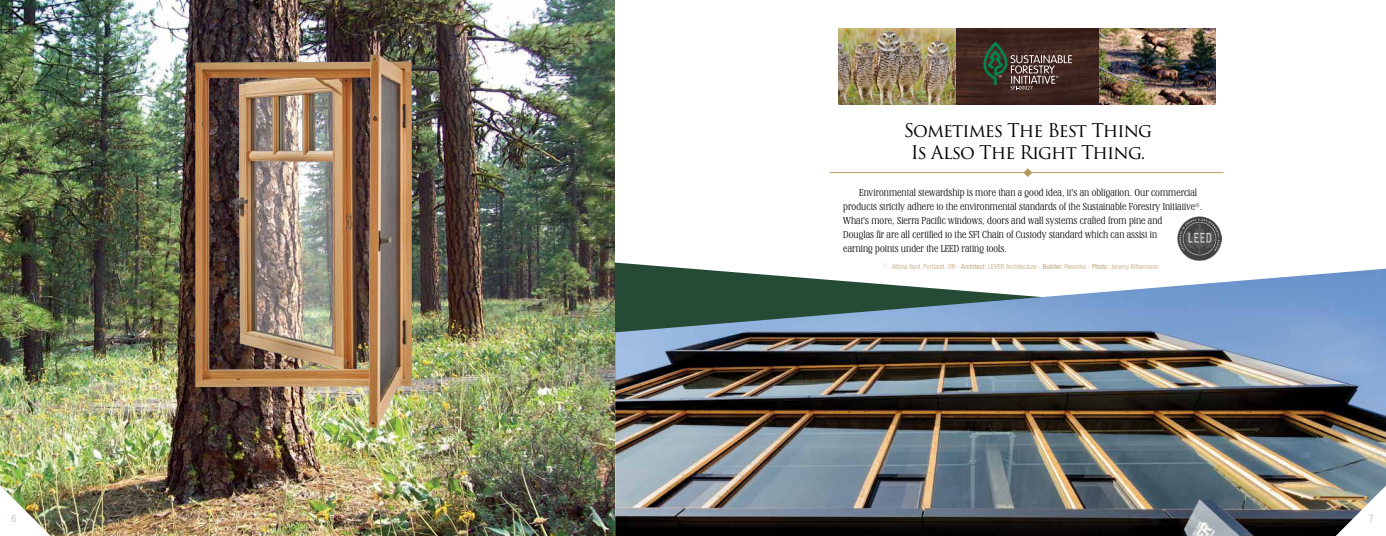
<style>
.page{position:relative;width:1386px;height:536px;background:#fff}
.page>*{position:absolute;margin:0;border:0;box-sizing:border-box;transform-origin:0 0}
.t1{font:18.38px/21.9px "Trajan Pro 3";letter-spacing:-.05em;color:#000;text-align:center}
.t2{font:300 10.5px/14px "Stirling";color:#000}
.t3{font:condensed 10.5px "Helvetica Neue";color:#d1c8c4}
.t4{font:300 condensed 7px "Helvetica Neue";letter-spacing:.01em;color:#bda576}
.t5{font:100 condensed 7px "Helvetica Neue";color:#bda576}
.s1{font-weight:400}
</style>
<div class="page">
<hr style="left:830px;top:172px;width:393px;height:1px;background:#b69b5f">
<svg style="left:1023px;top:168px;width:9px;height:9px"></svg>
<img style="left:615px;top:262px;width:67px;height:6px">
<img style="left:615px;top:268px;width:771px;height:268px">
<img style="left:955px;top:28px;width:145px;height:76px">
<img style="left:0;top:0;width:615px;height:536px">
<img style="left:195px;top:54px;width:217px;height:374px">
<img style="left:1177px;top:216px;width:45px;height:45px">
<img style="left:838px;top:28px;width:117px;height:76px">
<svg style="left:983px;top:42px;width:89px;height:48px;background:#4f453c"></svg>
<svg style="left:1336px;top:485px;width:50px;height:51px"></svg>
<img style="left:0;top:485px;width:51px;height:51px">
<img style="left:1100px;top:28px;width:116px;height:76px">
<h1 class="t1" style="left:904px;top:120px;width:250px">Sometimes The Best Thing<br>Is Also The Right Thing.</h1>
<p class="t2" style="left:843px;top:185px;width:361px;text-indent:16px">Environmental stewardship is more than a good idea, it's an obligation. Our commercial products strictly adhere to the environmental standards of the Sustainable Forestry Initiative<sup>®</sup>.<br>What's more, Sierra Pacific windows, doors and wall systems crafted from pine and<br>Douglas fir are all certified to the SFI Chain of Custody standard which can assist in<br>earning points under the LEED rating tools.</p>
<p class="t5" style="left:881px;top:267px;width:6px;rotate:-90deg">&lt;</p>
<p class="t4" style="left:892px;top:262px;width:268px">Albina Yard, Portland, OR - <span class="s1">Architect:</span> LEVER Architecture - <span class="s1">Builder:</span> Reworks - <span class="s1">Photo:</span> Jeremy Bittermann</p>
<p class="t3" style="left:11px;top:512px;width:7px">6</p>
<p class="t3" style="left:1369px;top:512px;width:7px">7</p>
</div>
